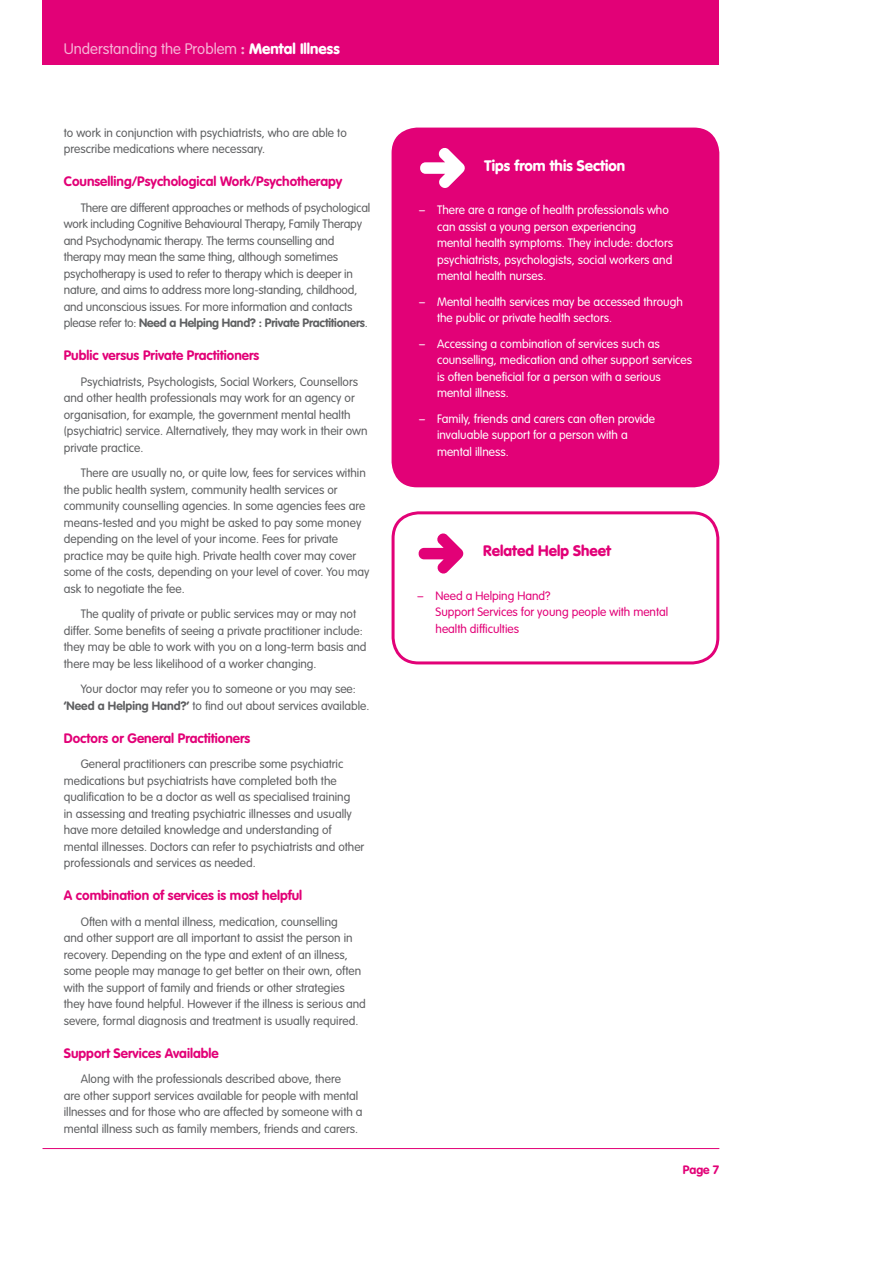
<style>
.page{position:relative;width:893px;height:1263px;background:#fff}
.page>*{position:absolute;margin:0;border:0;box-sizing:border-box;transform-origin:0 0}
.t1{font:300 15px "VAG Rounded";color:#f6b3d6}
.t2{font:900 15px "VAG Rounded";color:#fff}
.t3{font:900 15px "VAG Rounded";color:#e20177}
.t4{font:700 13.5px "VAG Rounded";color:#e20177}
.t5{font:300 12px/16.5px "VAG Rounded";color:#5f6062}
.t6{font:300 12px/16.5px "VAG Rounded";color:#fff}
.t7{font:300 12px/16.5px "VAG Rounded";color:#e20177}
.t8{font:700 12px "VAG Rounded";color:#e20177}
.s1{font-weight:900}
.s2{font-weight:900;color:#fff}
.s3{font-weight:700}
</style>
<div class="page">
<div style="left:43px;top:0;width:676px;height:65px;background:#e20177"></div>
<hr style="left:43px;top:1148px;width:676px;height:1px;background:#e20177">
<div style="left:392px;top:511px;width:327px;height:153px;border:3px solid #e20177;border-radius:26px"></div>
<svg style="left:419px;top:533px;width:45px;height:41px"></svg>
<div style="left:392px;top:128px;width:327px;height:359px;background:#e20177;border-radius:26px"></div>
<svg style="left:420px;top:148px;width:45px;height:40px"></svg>
<p class="t1" style="left:64px;top:40px;width:277px">Understanding the Problem <span class="s1">:</span> <span class="s2">Mental Illness</span></p>
<p class="t5" style="left:64px;top:125px;width:284px">to work in conjunction with psychiatrists, who are able to prescribe medications where necessary.</p>
<p class="t4" style="left:64px;top:173px;width:280px">Counselling/Psychological Work/Psychotherapy</p>
<p class="t5" style="left:64px;top:200px;width:308px;text-indent:17px">There are different approaches or methods of psychological work including Cognitive Behavioural Therapy, Family Therapy and Psychodynamic therapy. The terms counselling and therapy may mean the same thing, although sometimes psychotherapy is used to refer to therapy which is deeper in nature, and aims to address more long-standing, childhood, and unconscious issues. For more information and contacts please refer to: <span class="s3">Need a Helping Hand? : Private Practitioners</span>.</p>
<p class="t4" style="left:64px;top:347px;width:197px">Public versus Private Practitioners</p>
<p class="t5" style="left:64px;top:374px;width:305px;text-indent:17px">Psychiatrists, Psychologists, Social Workers, Counsellors and other health professionals may work for an agency or organisation, for example, the government mental health (psychiatric) service. Alternatively, they may work in their own private practice.</p>
<p class="t5" style="left:64px;top:465px;width:307px;text-indent:17px">There are usually no, or quite low, fees for services within the public health system, community health services or community counselling agencies. In some agencies fees are means-tested and you might be asked to pay some money depending on the level of your income. Fees for private practice may be quite high. Private health cover may cover some of the costs, depending on your level of cover. You may ask to negotiate the fee.</p>
<p class="t5" style="left:64px;top:606px;width:304px;text-indent:17px">The quality of private or public services may or may not differ. Some benefits of seeing a private practitioner include: they may be able to work with you on a long-term basis and there may be less likelihood of a worker changing.</p>
<p class="t5" style="left:64px;top:681px;width:307px;text-align:center">Your doctor may refer you to someone or you may see: <span class="s3">‘Need a Helping Hand?’</span> to find out about services available.</p>
<p class="t4" style="left:64px;top:730px;width:188px">Doctors or General Practitioners</p>
<p class="t5" style="left:64px;top:756px;width:302px;text-indent:17px">General practitioners can prescribe some psychiatric medications but psychiatrists have completed both the qualification to be a doctor as well as specialised training<br>in assessing and treating psychiatric illnesses and usually have more detailed knowledge and understanding of mental illnesses. Doctors can refer to psychiatrists and other professionals and services as needed.</p>
<p class="t4" style="left:64px;top:887px;width:240px">A combination of services is most helpful</p>
<p class="t5" style="left:64px;top:914px;width:304px;text-indent:17px">Often with a mental illness, medication, counselling<br>and other support are all important to assist the person in recovery. Depending on the type and extent of an illness, some people may manage to get better on their own, often with the support of family and friends or other strategies they have found helpful. However if the illness is serious and severe, formal diagnosis and treatment is usually required.</p>
<p class="t4" style="left:64px;top:1045px;width:156px">Support Services Available</p>
<p class="t5" style="left:64px;top:1071px;width:300px;text-align:center">Along with the professionals described above, there<br>are other support services available for people with mental illnesses and for those who are affected by someone with a mental illness such as family members, friends and carers.</p>
<p class="t6" style="left:419px;top:202px;width:7px">–</p>
<p class="t6" style="left:419px;top:294px;width:7px">–</p>
<p class="t6" style="left:419px;top:336px;width:7px">–</p>
<p class="t6" style="left:419px;top:411px;width:7px">–</p>
<p class="t2" style="left:485px;top:156px;width:142px">Tips from this Section</p>
<p class="t6" style="left:437px;top:202px;width:238px">There are a range of health professionals who can assist a young person experiencing mental health symptoms. They include: doctors psychiatrists, psychologists, social workers and mental health nurses.</p>
<p class="t6" style="left:437px;top:294px;width:247px">Mental health services may be accessed through the public or private health sectors.</p>
<p class="t6" style="left:437px;top:336px;width:256px">Accessing a combination of services such as counselling, medication and other support services is often beneficial for a person with a serious mental illness.</p>
<p class="t6" style="left:437px;top:411px;width:220px">Family, friends and carers can often provide invaluable support for a person with a mental illness.</p>
<p class="t7" style="left:418px;top:588px;width:7px">–</p>
<p class="t3" style="left:483px;top:542px;width:130px">Related Help Sheet</p>
<p class="t7" style="left:436px;top:588px;width:234px">Need a Helping Hand?<br>Support Services for young people with mental health difficulties</p>
<p class="t8" style="left:683px;top:1163px;width:38px">Page 7</p>
</div>
